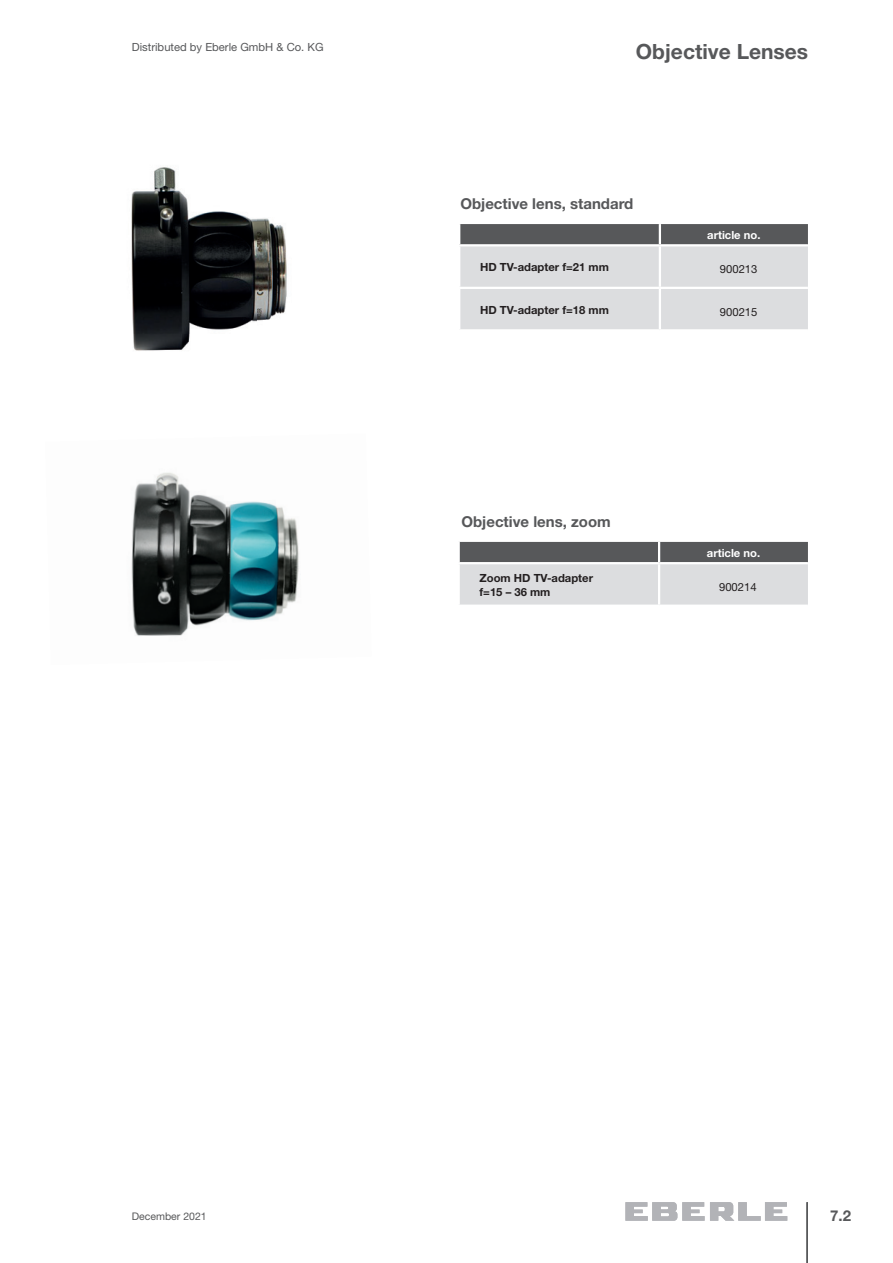
<style>
.page{position:relative;width:893px;height:1263px;background:#fff}
.page>*{position:absolute;margin:0;border:0;box-sizing:border-box;transform-origin:0 0}
.t1{font:700 21px "Helvetica Neue LT";color:#57585a}
.t2{font:700 15px "Helvetica Neue LT";color:#57585a}
.t3{font:700 11.25px/13.5px "Helvetica Neue LT";color:#231f20}
.t4{font:11.25px "Helvetica Neue LT";color:#57585a}
.t5{font:700 11.25px "Helvetica Neue LT";color:#fff}
.t6{font:11.25px "Helvetica Neue LT";color:#231f20}
.t7{font:10.5px "Helvetica Neue LT";color:#57585a}
</style>
<div class="page">
<hr style="left:806px;top:1202px;width:2px;height:61px;background:#57585a">
<svg style="left:625px;top:1202px;width:162px;height:19px"></svg>
<img style="left:131px;top:167px;width:156px;height:184px">
<img style="left:131px;top:472px;width:168px;height:164px">
<svg style="left:460px;top:224px;width:348px;height:105px;background:#c2c3c5"></svg>
<hr style="left:458px;top:244px;width:202px;height:2px;background:#fff">
<hr style="left:660px;top:244px;width:148px;height:2px;background:#fff">
<hr style="left:458px;top:287px;width:202px;height:2px;background:#fff">
<hr style="left:660px;top:287px;width:148px;height:2px;background:#fff">
<hr style="left:659px;top:224px;width:2px;height:20px;background:#fff">
<hr style="left:659px;top:246px;width:2px;height:41px;background:#fff">
<hr style="left:659px;top:289px;width:2px;height:40px;background:#fff">
<svg style="left:460px;top:542px;width:348px;height:63px;background:#b0b1b3"></svg>
<hr style="left:458px;top:562px;width:201px;height:2px;background:#fff">
<hr style="left:659px;top:562px;width:149px;height:2px;background:#fff">
<hr style="left:658px;top:542px;width:2px;height:20px;background:#fff">
<hr style="left:658px;top:564px;width:2px;height:41px;background:#fff">
<p class="t4" style="left:132px;top:41px;width:193px">Distributed by Eberle GmbH &amp; Co. KG</p>
<h1 class="t1" style="left:636px;top:38px;width:174px">Objective Lenses</h1>
<h2 class="t2" style="left:460px;top:194px;width:175px">Objective lens, standard</h2>
<p class="t5" style="left:707px;top:228px;width:55px">article no.</p>
<p class="t3" style="left:480px;top:260px;width:130px">HD TV-adapter f=21 mm</p>
<p class="t6" style="left:720px;top:262px;width:39px">900213</p>
<p class="t3" style="left:480px;top:302px;width:130px">HD TV-adapter f=18 mm</p>
<p class="t6" style="left:720px;top:305px;width:39px">900215</p>
<h2 class="t2" style="left:461px;top:512px;width:151px">Objective lens, zoom</h2>
<p class="t5" style="left:707px;top:546px;width:55px">article no.</p>
<p class="t3" style="left:480px;top:571px;width:115px">Zoom HD TV-adapter f=15 – 36 mm</p>
<p class="t6" style="left:719px;top:580px;width:39px">900214</p>
<p class="t7" style="left:132px;top:1210px;width:76px">December 2021</p>
<h2 class="t2" style="left:830px;top:1206px;width:22px">7.2</h2>
</div>
